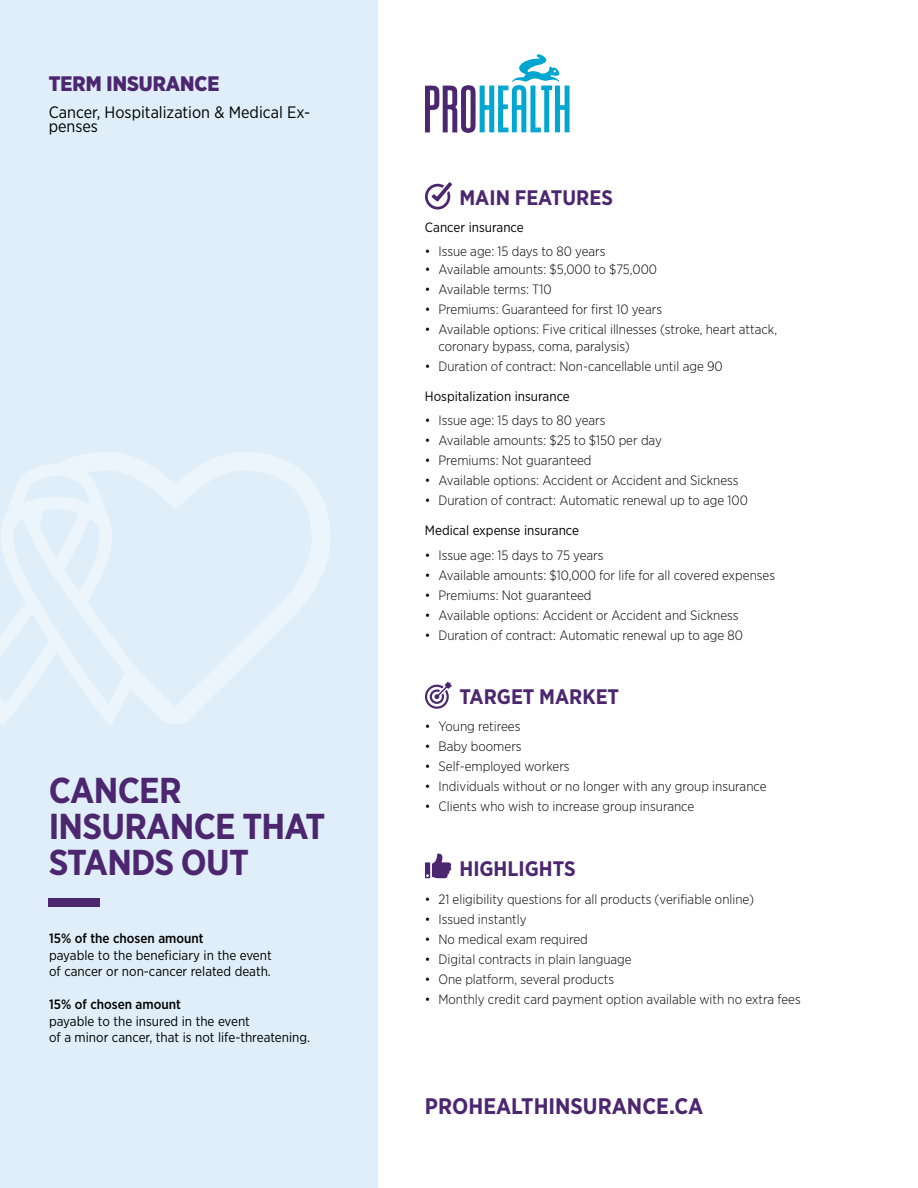
<style>
.page{position:relative;width:918px;height:1188px;background:#fff}
.page>*{position:absolute;margin:0;border:0;box-sizing:border-box;transform-origin:0 0}
.t1{font:700 36px/36px "Gotham Narrow";letter-spacing:-.02em;color:#4c2770}
.t2{font:700 22.5px "Gotham Narrow";color:#4c2770}
.t3{font:700 21px "Gotham Narrow";color:#4c2770}
.t4{font:900 21px "Gotham Narrow";color:#4c2770}
.t5{font:16.5px/13.5px "Gotham Narrow";color:#000}
.t6{font:300 13.5px/16.5px "Gotham Narrow";color:#000}
.t7{font:13.5px/16.5px "Gotham Narrow";color:#000}
.s1{font-weight:500}
</style>
<div class="page">
<div style="left:0;top:0;width:378px;height:1188px;background:#dfeef8"></div>
<svg style="left:425px;top:182px;width:27px;height:28px"></svg>
<svg style="left:425px;top:681px;width:27px;height:28px"></svg>
<svg style="left:425px;top:854px;width:27px;height:24px"></svg>
<svg style="left:425px;top:54px;width:145px;height:79px"></svg>
<div style="left:49px;top:899px;width:51px;height:8px;background:#4c2770"></div>
<svg style="left:59px;top:452px;width:271px;height:272px"></svg>
<svg style="left:0;top:464px;width:140px;height:261px"></svg>
<p class="t4" style="left:49px;top:70px;width:172px">TERM INSURANCE</p>
<p class="t5" style="left:49px;top:105px;width:263px">Cancer, Hospitalization &amp; Medical Ex&shy;penses</p>
<p class="t1" style="left:49px;top:772px;width:278px">CANCER<br>INSURANCE THAT<br>STANDS OUT</p>
<p class="t7" style="left:49px;top:930px;width:224px"><span class="s1">15% of the chosen amount<br></span>payable to the beneficiary in the event of cancer or non-cancer related death.</p>
<p class="t7" style="left:49px;top:996px;width:263px"><span class="s1">15% of chosen amount<br></span>payable to the insured in the event<br>of a minor cancer, that is not life-threatening.</p>
<p class="t3" style="left:459px;top:184px;width:155px">MAIN FEATURES</p>
<p class="t7" style="left:425px;top:219px;width:100px">Cancer insurance</p>
<p class="t6" style="left:425px;top:243px;width:182px">• Issue age: 15 days to 80 years</p>
<p class="t6" style="left:425px;top:261px;width:234px">• Available amounts: $5,000 to $75,000</p>
<p class="t6" style="left:425px;top:281px;width:128px">• Available terms: T10</p>
<p class="t6" style="left:425px;top:301px;width:239px">• Premiums: Guaranteed for first 10 years</p>
<p class="t6" style="left:438px;top:321px;width:340px;text-indent:-14px">• Available options: Five critical illnesses (stroke, heart attack, coronary bypass, coma, paralysis)</p>
<p class="t6" style="left:425px;top:358px;width:299px">• Duration of contract: Non-cancellable until age 90</p>
<p class="t7" style="left:425px;top:388px;width:146px">Hospitalization insurance</p>
<p class="t6" style="left:425px;top:412px;width:182px">• Issue age: 15 days to 80 years</p>
<p class="t6" style="left:425px;top:432px;width:238px">• Available amounts: $25 to $150 per day</p>
<p class="t6" style="left:425px;top:452px;width:168px">• Premiums: Not guaranteed</p>
<p class="t6" style="left:425px;top:472px;width:315px">• Available options: Accident or Accident and Sickness</p>
<p class="t6" style="left:425px;top:492px;width:324px">• Duration of contract: Automatic renewal up to age 100</p>
<p class="t7" style="left:425px;top:522px;width:156px">Medical expense insurance</p>
<p class="t6" style="left:425px;top:546px;width:180px">• Issue age: 15 days to 75 years</p>
<p class="t6" style="left:425px;top:566px;width:352px">• Available amounts: $10,000 for life for all covered expenses</p>
<p class="t6" style="left:425px;top:586px;width:168px">• Premiums: Not guaranteed</p>
<p class="t6" style="left:425px;top:606px;width:315px">• Available options: Accident or Accident and Sickness</p>
<p class="t6" style="left:425px;top:626px;width:319px">• Duration of contract: Automatic renewal up to age 80</p>
<p class="t3" style="left:459px;top:683px;width:161px">TARGET MARKET</p>
<p class="t6" style="left:425px;top:718px;width:97px">• Young retirees</p>
<p class="t6" style="left:425px;top:738px;width:98px">• Baby boomers</p>
<p class="t6" style="left:425px;top:758px;width:146px">• Self-employed workers</p>
<p class="t6" style="left:425px;top:778px;width:343px">• Individuals without or no longer with any group insurance</p>
<p class="t6" style="left:425px;top:798px;width:271px">• Clients who wish to increase group insurance</p>
<p class="t3" style="left:459px;top:855px;width:118px">HIGHLIGHTS</p>
<p class="t6" style="left:425px;top:890px;width:331px">• 21 eligibility questions for all products (verifiable online)</p>
<p class="t6" style="left:425px;top:910px;width:103px">• Issued instantly</p>
<p class="t6" style="left:425px;top:930px;width:164px">• No medical exam required</p>
<p class="t6" style="left:425px;top:950px;width:208px">• Digital contracts in plain language</p>
<p class="t6" style="left:425px;top:970px;width:191px">• One platform, several products</p>
<p class="t6" style="left:425px;top:990px;width:377px">• Monthly credit card payment option available with no extra fees</p>
<p class="t2" style="left:425px;top:1092px;width:280px">PROHEALTHINSURANCE.CA</p>
</div>
